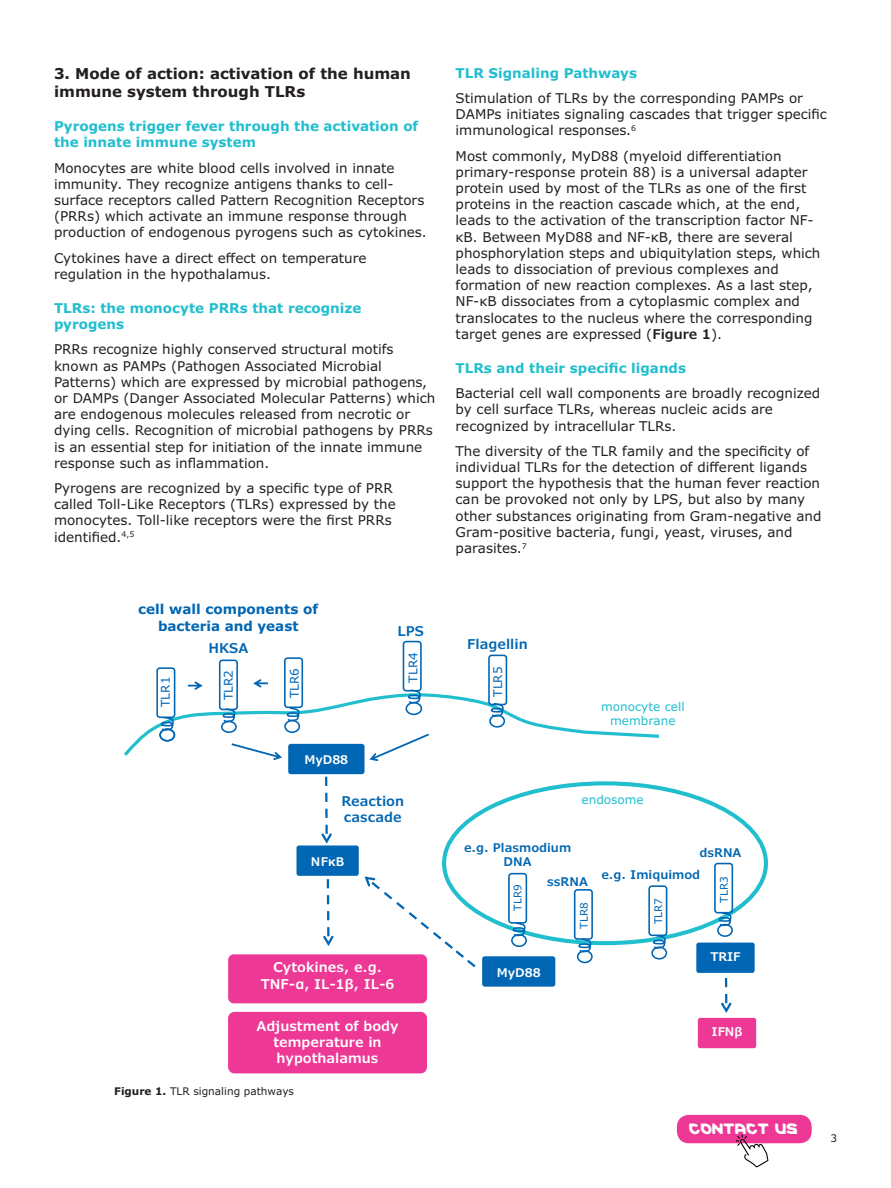
<style>
.page{position:relative;width:891px;height:1188px;background:#fff}
.page>*{position:absolute;margin:0;border:0;box-sizing:border-box;transform-origin:0 0}
.t1{font:15.15px "Merck";color:#fff}
.Body_Head_10_12{font:700 15px/18px "Verdana Pro";color:#231f20}
.Body_Copy_9_11{font:13.5px/16.2px "Verdana Pro";color:#231f20}
.Body_Subhead_9_11{font:700 13.5px/16.2px "Verdana Pro";color:#21bece}
.t2{font:600 13.5px/16.4px "Verdana Pro";color:#fff;text-align:center}
.t3{font:700 13.5px/16.4px "Verdana Pro";color:#0166b3;text-align:center}
.t4{font:600 13.5px/16.4px "Verdana Pro";color:#0166b3}
.t5{font:600 12px/14.4px "Verdana Pro";color:#0166b3;text-align:center}
.t6{font:12px/14.4px "Verdana Pro";color:#21bece;text-align:center}
.t7{font:600 12px "Verdana Pro";letter-spacing:-.01em;color:#fff}
.t8{font:12px "Verdana Pro";color:#0166b3}
.Caption_7_9{font:10.5px "Verdana Pro";color:#231f20}
.t9{font:10.5px "Verdana Pro";color:#0166b3}
.Folio_7_9{font:10.5px "Verdana Pro";color:#231f20}
.s1{font-weight:700}
.s2{font-weight:600}
</style>
<div class="page">
<div style="left:698px;top:1018px;width:58px;height:30px;background:#ed3896;border-radius:2px"></div>
<div style="left:696px;top:943px;width:59px;height:30px;background:#0166b3;border-radius:2px"></div>
<div style="left:296px;top:845px;width:63px;height:31px;background:#0166b3;border-radius:2px"></div>
<div style="left:288px;top:744px;width:77px;height:30px;background:#0166b3;border-radius:3px"></div>
<div style="left:482px;top:956px;width:73px;height:31px;background:#0166b3;border-radius:3px"></div>
<div style="left:156px;top:667px;width:19px;height:51px;border:2px solid #0166b3;border-radius:3px"></div>
<div style="left:219px;top:660px;width:19px;height:50px;border:2px solid #0166b3;border-radius:3px"></div>
<div style="left:284px;top:657px;width:19px;height:51px;border:2px solid #0166b3;border-radius:3px"></div>
<div style="left:403px;top:641px;width:19px;height:51px;border:2px solid #0166b3;border-radius:3px"></div>
<div style="left:488px;top:655px;width:19px;height:50px;border:2px solid #0166b3;border-radius:3px"></div>
<div style="left:508px;top:873px;width:19px;height:51px;border:2px solid #0166b3;border-radius:3px"></div>
<svg style="left:511px;top:921px;width:17px;height:17px"></svg>
<div style="left:511px;top:934px;width:16px;height:13px;border:2px solid #0166b3;border-radius:50%"></div>
<div style="left:574px;top:889px;width:19px;height:51px;border:2px solid #0166b3;border-radius:3px"></div>
<svg style="left:577px;top:937px;width:16px;height:17px"></svg>
<div style="left:577px;top:950px;width:16px;height:13px;border:2px solid #0166b3;border-radius:50%"></div>
<div style="left:648px;top:885px;width:19px;height:51px;border:2px solid #0166b3;border-radius:3px"></div>
<svg style="left:651px;top:934px;width:17px;height:16px"></svg>
<div style="left:651px;top:946px;width:16px;height:14px;border:2px solid #0166b3;border-radius:50%"></div>
<div style="left:714px;top:863px;width:19px;height:50px;border:2px solid #0166b3;border-radius:3px"></div>
<svg style="left:717px;top:911px;width:17px;height:16px"></svg>
<div style="left:717px;top:924px;width:16px;height:13px;border:2px solid #0166b3;border-radius:50%"></div>
<svg style="left:721px;top:978px;width:11px;height:35px"></svg>
<svg style="left:323px;top:879px;width:11px;height:67px"></svg>
<svg style="left:124px;top:679px;width:535px;height:82px"></svg>
<svg style="left:321px;top:777px;width:11px;height:67px"></svg>
<div style="left:228px;top:954px;width:199px;height:49px;background:#ed3896;border-radius:6px"></div>
<div style="left:228px;top:1012px;width:199px;height:61px;background:#ed3896;border-radius:6px"></div>
<svg style="left:365px;top:877px;width:111px;height:90px"></svg>
<div style="left:677px;top:1115px;width:135px;height:28px;background:#ed3896;border-radius:12px"></div>
<img style="left:735px;top:1134px;width:35px;height:34px">
<p class="Body_Head_10_12" style="left:54px;top:65px;width:358px">3. Mode of action: activation of the human immune system through TLRs</p>
<p class="Body_Subhead_9_11" style="left:54px;top:118px;width:366px">Pyrogens trigger fever through the activation of the innate immune system</p>
<p class="Body_Copy_9_11" style="left:54px;top:160px;width:374px">Monocytes are white blood cells involved in innate immunity. They recognize antigens thanks to cell&shy;surface receptors called Pattern Recognition Receptors (PRRs) which activate an immune response through production of endogenous pyrogens such as cytokines.</p>
<p class="Body_Copy_9_11" style="left:54px;top:250px;width:314px">Cytokines have a direct effect on temperature regulation in the hypothalamus.</p>
<p class="Body_Subhead_9_11" style="left:54px;top:300px;width:309px">TLRs: the monocyte PRRs that recognize pyrogens</p>
<p class="Body_Copy_9_11" style="left:54px;top:342px;width:383px">PRRs recognize highly conserved structural motifs known as PAMPs (Pathogen Associated Microbial Patterns) which are expressed by microbial pathogens, or DAMPs (Danger Associated Molecular Patterns) which are endogenous molecules released from necrotic or dying cells. Recognition of microbial pathogens by PRRs is an essential step for initiation of the innate immune response such as inflammation.</p>
<p class="Body_Copy_9_11" style="left:54px;top:480px;width:343px">Pyrogens are recognized by a specific type of PRR called Toll-Like Receptors (TLRs) expressed by the monocytes. Toll-like receptors were the first PRRs identified.<sup>4,5</sup></p>
<p class="t3" style="left:138px;top:601px;width:182px">cell wall components of bacteria and yeast</p>
<p class="t4" style="left:208px;top:640px;width:41px">HKSA</p>
<p class="t8" style="left:158px;top:707px;width:32px;rotate:-90deg">TLR1</p>
<p class="t8" style="left:221px;top:700px;width:32px;rotate:-90deg">TLR2</p>
<p class="t8" style="left:287px;top:698px;width:32px;rotate:-90deg">TLR6</p>
<p class="t7" style="left:305px;top:752px;width:45px">MyD88</p>
<p class="t4" style="left:398px;top:623px;width:28px">LPS</p>
<p class="t8" style="left:405px;top:683px;width:32px;rotate:-90deg">TLR4</p>
<p class="t4" style="left:341px;top:793px;width:64px">Reaction cascade</p>
<p class="t7" style="left:311px;top:854px;width:35px">NFκB</p>
<p class="t2" style="left:261px;top:959px;width:135px">Cytokines, e.g.<br>TNF-α, IL-1β, IL-6</p>
<p class="t2" style="left:256px;top:1018px;width:144px">Adjustment of body temperature in hypothalamus</p>
<p class="Caption_7_9" style="left:114px;top:1085px;width:181px"><span class="s1">Figure 1.</span> TLR signaling pathways</p>
<p class="Body_Subhead_9_11" style="left:456px;top:65px;width:183px">TLR Signaling Pathways</p>
<p class="Body_Copy_9_11" style="left:456px;top:90px;width:373px">Stimulation of TLRs by the corresponding PAMPs or<br>DAMPs initiates signaling cascades that trigger specific immunological responses.<sup>6</sup></p>
<p class="Body_Copy_9_11" style="left:456px;top:148px;width:366px">Most commonly, MyD88 (myeloid differentiation primary-response protein 88) is a universal adapter protein used by most of the TLRs as one of the first proteins in the reaction cascade which, at the end, leads to the activation of the transcription factor NF&shy;κB. Between MyD88 and NF-κB, there are several phosphorylation steps and ubiquitylation steps, which leads to dissociation of previous complexes and formation of new reaction complexes. As a last step, NF-κB dissociates from a cytoplasmic complex and translocates to the nucleus where the corresponding target genes are expressed (<span class="s2">Figure 1</span>).</p>
<p class="Body_Subhead_9_11" style="left:456px;top:360px;width:232px">TLRs and their specific ligands</p>
<p class="Body_Copy_9_11" style="left:456px;top:385px;width:366px">Bacterial cell wall components are broadly recognized by cell surface TLRs, whereas nucleic acids are recognized by intracellular TLRs.</p>
<p class="Body_Copy_9_11" style="left:456px;top:443px;width:367px">The diversity of the TLR family and the specificity of individual TLRs for the detection of different ligands support the hypothesis that the human fever reaction can be provoked not only by LPS, but also by many other substances originating from Gram-negative and Gram-positive bacteria, fungi, yeast, viruses, and parasites.<sup>7</sup></p>
<p class="t4" style="left:467px;top:636px;width:62px">Flagellin</p>
<p class="t8" style="left:490px;top:697px;width:32px;rotate:-90deg">TLR5</p>
<p class="t6" style="left:601px;top:700px;width:85px">monocyte cell membrane</p>
<p class="t6" style="left:582px;top:792px;width:64px">endosome</p>
<p class="t5" style="left:464px;top:840px;width:109px">e.g. Plasmodium<br>DNA</p>
<p class="t5" style="left:700px;top:846px;width:43px">dsRNA</p>
<p class="t9" style="left:511px;top:911px;width:28px;rotate:-90deg">TLR9</p>
<p class="t5" style="left:547px;top:874px;width:42px">ssRNA</p>
<p class="t5" style="left:601px;top:868px;width:100px">e.g. Imiquimod</p>
<p class="t9" style="left:577px;top:929px;width:28px;rotate:-90deg">TLR8</p>
<p class="t9" style="left:652px;top:924px;width:28px;rotate:-90deg">TLR7</p>
<p class="t7" style="left:497px;top:965px;width:45px">MyD88</p>
<p class="t9" style="left:717px;top:903px;width:28px;rotate:-90deg">TLR3</p>
<p class="t7" style="left:710px;top:949px;width:32px">TRIF</p>
<p class="t7" style="left:712px;top:1024px;width:32px">IFNβ</p>
<p class="t1" style="left:689px;top:1117px;width:110px">CONTACT US</p>
<p class="Folio_7_9" style="left:831px;top:1131px;width:8px">3</p>
</div>
